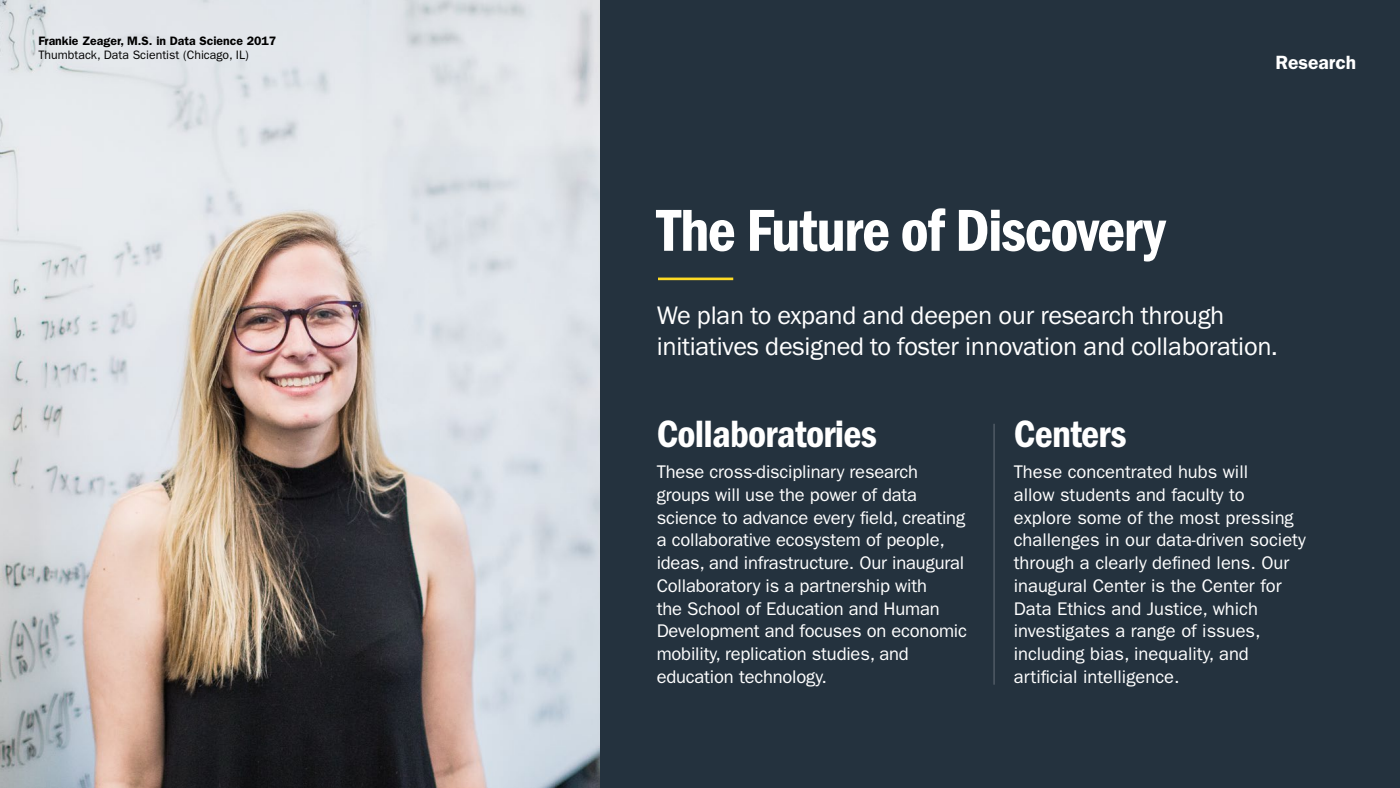
<style>
.page{position:relative;width:1400px;height:788px;background:#24323e}
.page>*{position:absolute;margin:0;border:0;box-sizing:border-box;transform-origin:0 0}
.t1{font:61.25px "Franklin Gothic URW Con Dem";letter-spacing:-.025em;color:#fff}
.t2{font:39.38px "Franklin Gothic URW Con Dem";letter-spacing:-.02em;color:#fff}
.t3{font:26.25px/31.5px "Franklin Gothic URW Boo";letter-spacing:-.01em;color:#fff}
.t4{font:600 19.25px "Franklin Gothic";color:#fff}
.t5{font:18.38px/22.8px "ITC Franklin Gothic Std";letter-spacing:-.01em;color:#fff}
.t6{font:600 12.25px "Franklin Gothic";color:#000}
.t7{font:12.25px "Franklin Gothic";color:#000}
</style>
<div class="page">
<hr style="left:994px;top:424px;width:1px;height:260px;background:#666f78">
<img style="left:0;top:0;width:600px;height:788px">
<hr style="left:658px;top:277px;width:75px;height:3px;background:#fdda24">
<p class="t6" style="left:38px;top:34px;width:239px">Frankie Zeager, M.S. in Data Science 2017</p>
<p class="t7" style="left:38px;top:48px;width:212px">Thumbtack, Data Scientist (Chicago, IL)</p>
<h1 class="t1" style="left:657px;top:189px;width:510px">The Future of Discovery</h1>
<p class="t4" style="left:1275px;top:51px;width:82px">Research</p>
<h3 class="t3" style="left:657px;top:299px;width:623px">We plan to expand and deepen our research through initiatives designed to foster innovation and collaboration.</h3>
<h2 class="t2" style="left:657px;top:407px;width:222px">Collaboratories</h2>
<p class="t5" style="left:657px;top:460px;width:312px">These cross-disciplinary research groups will use the power of data science to advance every field, creating a collaborative ecosystem of people, ideas, and infrastructure. Our inaugural Collaboratory is a partnership with<br>the School of Education and Human Development and focuses on economic mobility, replication studies, and education technology.</p>
<h2 class="t2" style="left:1014px;top:407px;width:114px">Centers</h2>
<p class="t5" style="left:1014px;top:460px;width:294px">These concentrated hubs will<br>allow students and faculty to explore some of the most pressing challenges in our data-driven society through a clearly defined lens. Our inaugural Center is the Center for<br>Data Ethics and Justice, which investigates a range of issues, including bias, inequality, and artificial intelligence.</p>
</div>
